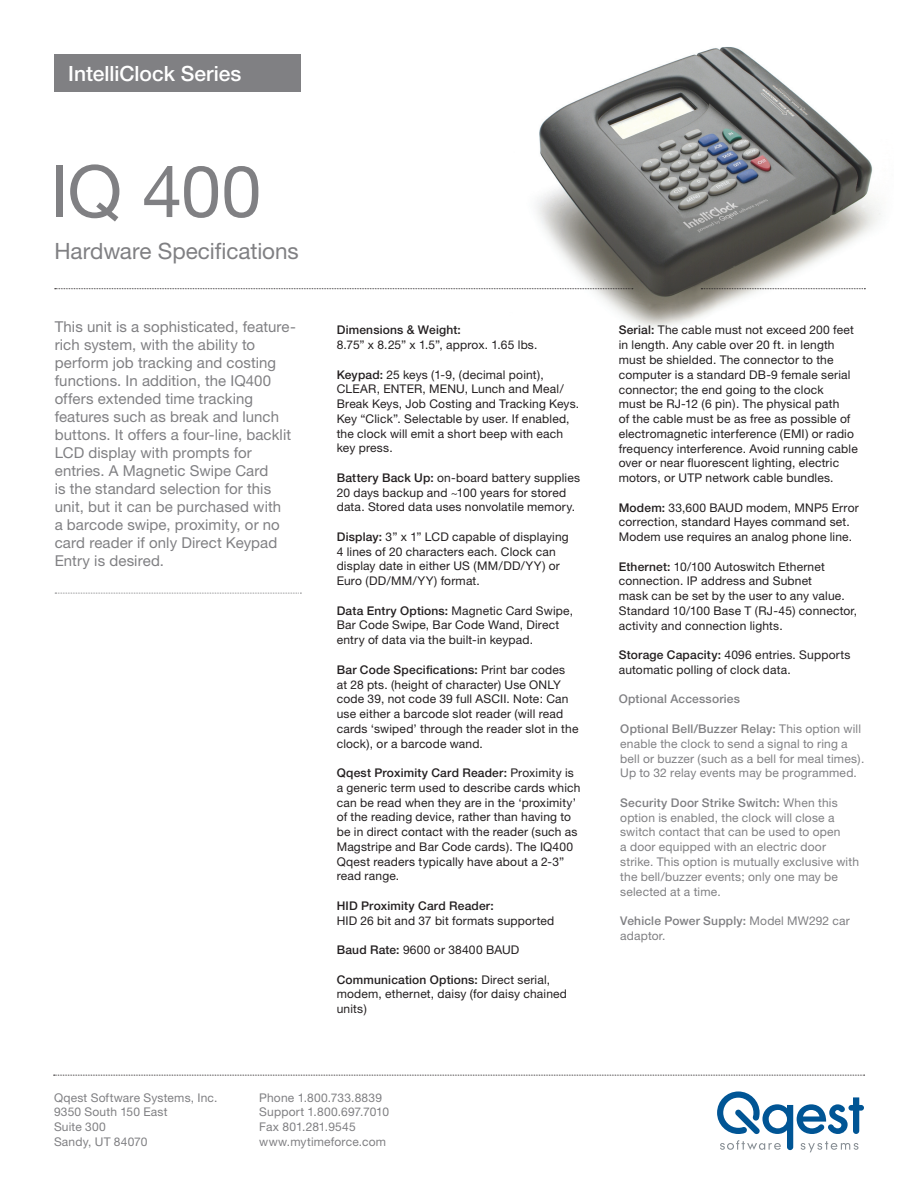
<style>
.page{position:relative;width:918px;height:1188px;background:#fff}
.page>*{position:absolute;margin:0;border:0;box-sizing:border-box;transform-origin:0 0}
.t1{font:72px "Helvetica Neue";color:#808083}
.t2{font:22.5px "Helvetica Neue";color:#808083}
.t3{font:500 21px "Helvetica Neue";color:#fff}
.Overview_Paragraph{font:15px/18px "Helvetica Neue";letter-spacing:.005em;color:#808083}
.Body_Copy{font:12px/14.7px "Helvetica Neue";letter-spacing:.015em;color:#231f20}
.Body_Copy-2{font:12px/14.7px "Helvetica Neue";letter-spacing:.015em;color:#808083}
.Address_Block{font:12px/14.7px "Helvetica Neue";letter-spacing:.015em;color:#808083}
.Body_Copy-3{font:500 12px "Helvetica Neue";letter-spacing:.015em;color:#808083}
.s1{font-weight:500}
</style>
<div class="page">
<svg style="left:717px;top:1091px;width:147px;height:61px"></svg>
<svg style="left:54px;top:1075px;width:811px;height:1px"></svg>
<img style="left:509px;top:47px;width:372px;height:281px">
<svg style="left:55px;top:593px;width:246px;height:1px"></svg>
<div style="left:55px;top:54px;width:246px;height:38px;background:#808083"></div>
<svg style="left:55px;top:288px;width:578px;height:1px"></svg>
<svg style="left:701px;top:288px;width:164px;height:1px"></svg>
<p class="t3" style="left:68px;top:62px;width:175px">IntelliClock Series</p>
<p class="t1" style="left:50px;top:149px;width:213px">IQ 400</p>
<p class="t2" style="left:54px;top:238px;width:246px">Hardware Specifications</p>
<p class="Overview_Paragraph" style="left:55px;top:317px;width:243px">This unit is a sophisticated, feature&shy;rich system, with the ability to perform job tracking and costing functions. In addition, the IQ400 offers extended time tracking features such as break and lunch buttons. It offers a four-line, backlit<br>LCD display with prompts for entries. A Magnetic Swipe Card<br>is the standard selection for this unit, but it can be purchased with<br>a barcode swipe, proximity, or no card reader if only Direct Keypad<br>Entry is desired.</p>
<p class="Body_Copy" style="left:337px;top:323px;width:202px"><span class="s1">Dimensions &amp; Weight:<br></span>8.75” x 8.25” x 1.5”, approx. 1.65 lbs.</p>
<p class="Body_Copy" style="left:337px;top:367px;width:244px"><span class="s1">Keypad:</span> 25 keys (1-9, (decimal point), CLEAR, ENTER, MENU, Lunch and Meal/ Break Keys, Job Costing and Tracking Keys.<br>Key “Click”. Selectable by user. If enabled, the clock will emit a short beep with each key press.</p>
<p class="Body_Copy" style="left:337px;top:470px;width:245px"><span class="s1">Battery Back Up:</span> on-board battery supplies<br>20 days backup and ~100 years for stored data. Stored data uses nonvolatile memory.</p>
<p class="Body_Copy" style="left:337px;top:529px;width:234px"><span class="s1">Display:</span> 3” x 1” LCD capable of displaying 4 lines of 20 characters each. Clock can display date in either US (MM/DD/YY) or Euro (DD/MM/YY) format.</p>
<p class="Body_Copy" style="left:337px;top:603px;width:238px"><span class="s1">Data Entry Options:</span> Magnetic Card Swipe,<br>Bar Code Swipe, Bar Code Wand, Direct entry of data via the built-in keypad.</p>
<p class="Body_Copy" style="left:337px;top:662px;width:243px"><span class="s1">Bar Code Specifications:</span> Print bar codes<br>at 28 pts. (height of character) Use ONLY code 39, not code 39 full ASCII. Note: Can use either a barcode slot reader (will read cards ‘swiped’ through the reader slot in the clock), or a barcode wand.</p>
<p class="Body_Copy" style="left:337px;top:765px;width:245px"><span class="s1">Qqest Proximity Card Reader:</span> Proximity is a generic term used to describe cards which can be read when they are in the ‘proximity’ of the reading device, rather than having to be in direct contact with the reader (such as Magstripe and Bar Code cards). The IQ400<br>Qqest readers typically have about a 2-3” read range.</p>
<p class="Body_Copy" style="left:337px;top:898px;width:219px"><span class="s1">HID Proximity Card Reader:<br></span>HID 26 bit and 37 bit formats supported</p>
<p class="Body_Copy" style="left:337px;top:942px;width:184px"><span class="s1">Baud Rate:</span> 9600 or 38400 BAUD</p>
<p class="Body_Copy" style="left:337px;top:972px;width:232px"><span class="s1">Communication Options:</span> Direct serial, modem, ethernet, daisy (for daisy chained units)</p>
<p class="Address_Block" style="left:54px;top:1090px;width:165px">Qqest Software Systems, Inc.<br>9350 South 150 East<br>Suite 300<br>Sandy, UT 84070</p>
<p class="Address_Block" style="left:259px;top:1090px;width:131px">Phone 1.800.733.8839<br>Support 1.800.697.7010<br>Fax 801.281.9545 www.mytimeforce.com</p>
<p class="Body_Copy" style="left:619px;top:323px;width:241px"><span class="s1">Serial:</span> The cable must not exceed 200 feet in length. Any cable over 20 ft. in length must be shielded. The connector to the computer is a standard DB-9 female serial connector; the end going to the clock<br>must be RJ-12 (6 pin). The physical path<br>of the cable must be as free as possible of electromagnetic interference (EMI) or radio frequency interference. Avoid running cable over or near fluorescent lighting, electric motors, or UTP network cable bundles.</p>
<p class="Body_Copy" style="left:619px;top:500px;width:242px"><span class="s1">Modem:</span> 33,600 BAUD modem, MNP5 Error correction, standard Hayes command set.<br>Modem use requires an analog phone line.</p>
<p class="Body_Copy" style="left:619px;top:559px;width:240px"><span class="s1">Ethernet:</span> 10/100 Autoswitch Ethernet connection. IP address and Subnet<br>mask can be set by the user to any value.<br>Standard 10/100 Base T (RJ-45) connector, activity and connection lights.</p>
<p class="Body_Copy" style="left:619px;top:647px;width:233px"><span class="s1">Storage Capacity:</span> 4096 entries. Supports automatic polling of clock data.</p>
<p class="Body_Copy-3" style="left:619px;top:692px;width:123px">Optional Accessories</p>
<p class="Body_Copy-2" style="left:620px;top:721px;width:246px"><span class="s1">Optional Bell/Buzzer Relay:</span> This option will enable the clock to send a signal to ring a bell or buzzer (such as a bell for meal times).<br>Up to 32 relay events may be programmed.</p>
<p class="Body_Copy-2" style="left:620px;top:795px;width:240px"><span class="s1">Security Door Strike Switch:</span> When this option is enabled, the clock will close a switch contact that can be used to open<br>a door equipped with an electric door strike. This option is mutually exclusive with the bell/buzzer events; only one may be selected at a time.</p>
<p class="Body_Copy-2" style="left:620px;top:913px;width:231px"><span class="s1">Vehicle Power Supply:</span> Model MW292 car adaptor.</p>
</div>
